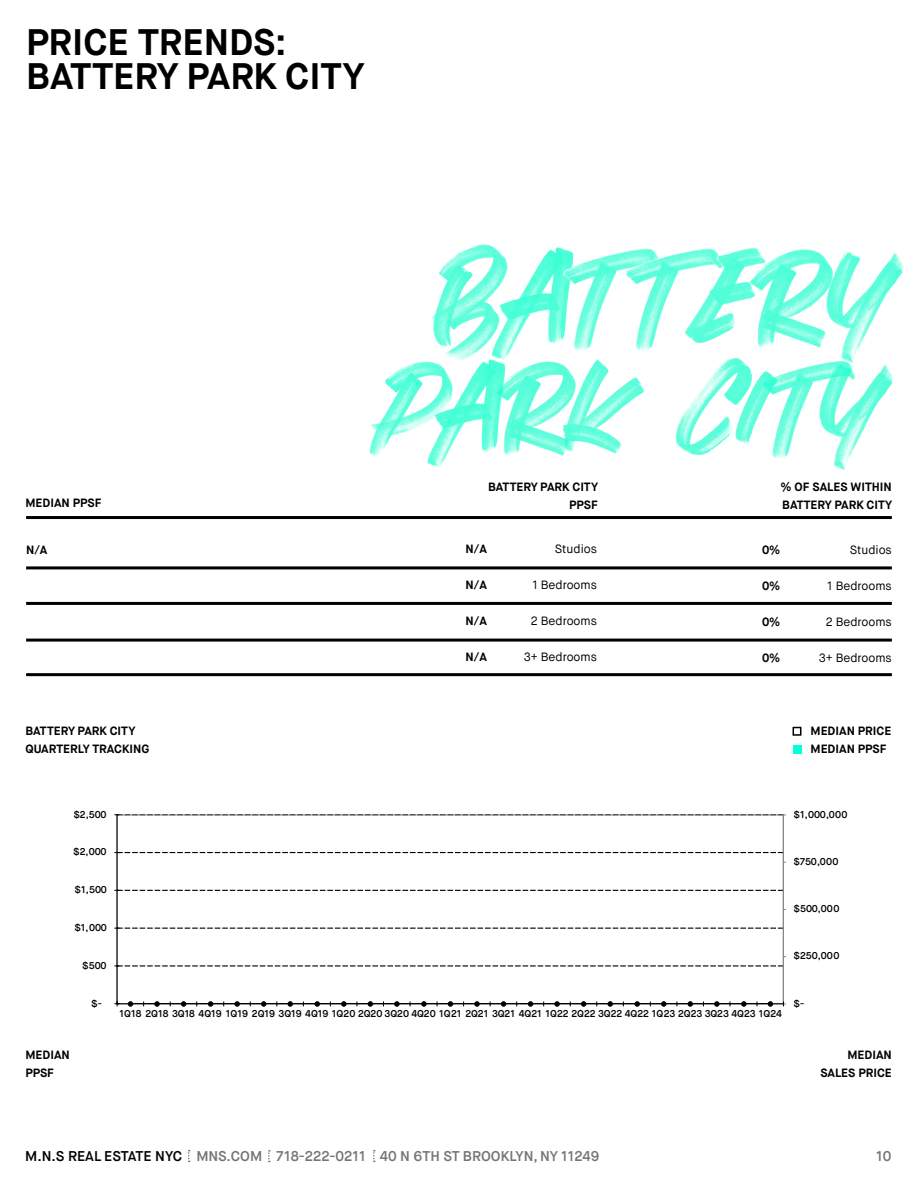
<style>
.page{position:relative;width:918px;height:1188px;background:#fff}
.page>*{position:absolute;margin:0;border:0;box-sizing:border-box;transform-origin:0 0}
.t1{font:700 36.9px "Maison Neue";color:#000}
.t2{font:600 14.1px "Maison Neue";color:#747575}
.t3{font:700 12px "Maison Neue";color:#000}
.t4{font:12px "Maison Neue";color:#000}
.t5{font:600 9.9px "Maison Neue";color:#000}
.s1{color:#000}
</style>
<div class="page">
<svg style="left:188px;top:1150px;width:2px;height:12px"></svg>
<svg style="left:268px;top:1150px;width:2px;height:12px"></svg>
<svg style="left:373px;top:1150px;width:2px;height:12px"></svg>
<hr style="left:26px;top:516px;width:866px;height:3px;background:#000">
<hr style="left:26px;top:673px;width:866px;height:3px;background:#000">
<hr style="left:26px;top:566px;width:866px;height:3px;background:#000">
<hr style="left:26px;top:602px;width:866px;height:3px;background:#000">
<hr style="left:26px;top:639px;width:866px;height:3px;background:#000">
<div style="left:793px;top:745px;width:8px;height:9px;background:#00ffdb"></div>
<div style="left:793px;top:727px;width:8px;height:9px;border:2px solid #000"></div>
<img style="left:369px;top:362px;width:524px;height:109px">
<img style="left:420px;top:244px;width:483px;height:120px">
<hr style="left:783px;top:815px;width:1px;height:189px;background:#878787">
<hr style="left:117px;top:815px;width:1px;height:189px;background:#000">
<svg style="left:114px;top:814px;width:672px;height:2px"></svg>
<svg style="left:114px;top:852px;width:669px;height:1px"></svg>
<svg style="left:114px;top:890px;width:669px;height:1px"></svg>
<svg style="left:114px;top:928px;width:669px;height:1px"></svg>
<svg style="left:114px;top:965px;width:669px;height:2px"></svg>
<hr style="left:117px;top:1003px;width:667px;height:1px;background:#000">
<svg style="left:114px;top:1001px;width:5px;height:5px"></svg>
<svg style="left:128px;top:1001px;width:5px;height:6px"></svg>
<svg style="left:154px;top:1001px;width:6px;height:6px"></svg>
<svg style="left:181px;top:1001px;width:5px;height:6px"></svg>
<svg style="left:208px;top:1001px;width:5px;height:6px"></svg>
<svg style="left:235px;top:1001px;width:5px;height:6px"></svg>
<svg style="left:261px;top:1001px;width:5px;height:6px"></svg>
<svg style="left:288px;top:1001px;width:5px;height:6px"></svg>
<svg style="left:315px;top:1001px;width:5px;height:6px"></svg>
<svg style="left:341px;top:1001px;width:5px;height:6px"></svg>
<svg style="left:368px;top:1001px;width:5px;height:6px"></svg>
<svg style="left:394px;top:1001px;width:5px;height:6px"></svg>
<svg style="left:421px;top:1001px;width:5px;height:6px"></svg>
<svg style="left:448px;top:1001px;width:5px;height:6px"></svg>
<svg style="left:474px;top:1001px;width:6px;height:6px"></svg>
<svg style="left:501px;top:1001px;width:5px;height:6px"></svg>
<svg style="left:528px;top:1001px;width:5px;height:6px"></svg>
<svg style="left:555px;top:1001px;width:5px;height:6px"></svg>
<svg style="left:581px;top:1001px;width:5px;height:6px"></svg>
<svg style="left:608px;top:1001px;width:5px;height:6px"></svg>
<svg style="left:635px;top:1001px;width:5px;height:6px"></svg>
<svg style="left:661px;top:1001px;width:5px;height:6px"></svg>
<svg style="left:688px;top:1001px;width:5px;height:6px"></svg>
<svg style="left:714px;top:1001px;width:5px;height:6px"></svg>
<svg style="left:741px;top:1001px;width:5px;height:6px"></svg>
<svg style="left:768px;top:1001px;width:5px;height:6px"></svg>
<p class="t1" style="left:26px;top:19px;width:262px">PRICE TRENDS:</p>
<p class="t1" style="left:26px;top:53px;width:340px">BATTERY PARK CITY</p>
<p class="t3" style="left:26px;top:495px;width:77px">MEDIAN PPSF</p>
<p class="t3" style="left:488px;top:479px;width:112px">BATTERY PARK CITY</p>
<p class="t3" style="left:569px;top:497px;width:30px">PPSF</p>
<p class="t3" style="left:26px;top:542px;width:23px">N/A</p>
<p class="t3" style="left:466px;top:542px;width:23px">N/A</p>
<p class="t3" style="left:466px;top:578px;width:23px">N/A</p>
<p class="t3" style="left:466px;top:614px;width:23px">N/A</p>
<p class="t3" style="left:466px;top:650px;width:23px">N/A</p>
<p class="t3" style="left:26px;top:723px;width:112px">BATTERY PARK CITY</p>
<p class="t3" style="left:26px;top:741px;width:125px">QUARTERLY TRACKING</p>
<p class="t5" style="left:73px;top:808px;width:35px">$2,500</p>
<p class="t5" style="left:73px;top:846px;width:35px">$2,000</p>
<p class="t5" style="left:75px;top:884px;width:34px">$1,500</p>
<p class="t5" style="left:74px;top:921px;width:34px">$1,000</p>
<p class="t5" style="left:82px;top:959px;width:26px">$500</p>
<p class="t5" style="left:91px;top:997px;width:12px">$-</p>
<p class="t4" style="left:555px;top:542px;width:44px">Studios</p>
<p class="t4" style="left:532px;top:578px;width:66px">1 Bedrooms</p>
<p class="t4" style="left:531px;top:614px;width:68px">2 Bedrooms</p>
<p class="t4" style="left:524px;top:650px;width:75px">3+ Bedrooms</p>
<p class="t3" style="left:780px;top:479px;width:113px">% OF SALES WITHIN</p>
<p class="t3" style="left:782px;top:497px;width:112px">BATTERY PARK CITY</p>
<p class="t3" style="left:762px;top:542px;width:20px">0%</p>
<p class="t3" style="left:762px;top:578px;width:20px">0%</p>
<p class="t3" style="left:762px;top:614px;width:20px">0%</p>
<p class="t3" style="left:762px;top:650px;width:20px">0%</p>
<p class="t4" style="left:850px;top:542px;width:44px">Studios</p>
<p class="t4" style="left:827px;top:578px;width:66px">1 Bedrooms</p>
<p class="t4" style="left:826px;top:614px;width:68px">2 Bedrooms</p>
<p class="t4" style="left:819px;top:650px;width:75px">3+ Bedrooms</p>
<p class="t3" style="left:811px;top:724px;width:82px">MEDIAN PRICE</p>
<p class="t3" style="left:811px;top:742px;width:77px">MEDIAN PPSF</p>
<p class="t5" style="left:794px;top:808px;width:55px">$1,000,000</p>
<p class="t5" style="left:794px;top:855px;width:46px">$750,000</p>
<p class="t5" style="left:794px;top:902px;width:47px">$500,000</p>
<p class="t5" style="left:794px;top:950px;width:47px">$250,000</p>
<p class="t5" style="left:794px;top:997px;width:12px">$-</p>
<p class="t3" style="left:25px;top:1048px;width:46px">MEDIAN</p>
<p class="t3" style="left:25px;top:1066px;width:30px">PPSF</p>
<p class="t5" style="left:119px;top:1007px;width:664px">1Q18 2Q18 3Q18 4Q19 1Q19 2Q19 3Q19 4Q19 1Q20 2Q20 3Q20 4Q20 1Q21 2Q21 3Q21 4Q21 1Q22 2Q22 3Q22 4Q22 1Q23 2Q23 3Q23 4Q23 1Q24</p>
<p class="t3" style="left:847px;top:1048px;width:46px">MEDIAN</p>
<p class="t3" style="left:820px;top:1066px;width:73px">SALES PRICE</p>
<h2 class="t2" style="left:25px;top:1147px;width:576px"><span class="s1">M.N.S REAL ESTATE NYC</span> MNS.COM 718-222-0211 40 N 6TH ST BROOKLYN, NY 11249</h2>
<h2 class="t2" style="left:876px;top:1147px;width:17px">10</h2>
</div>
